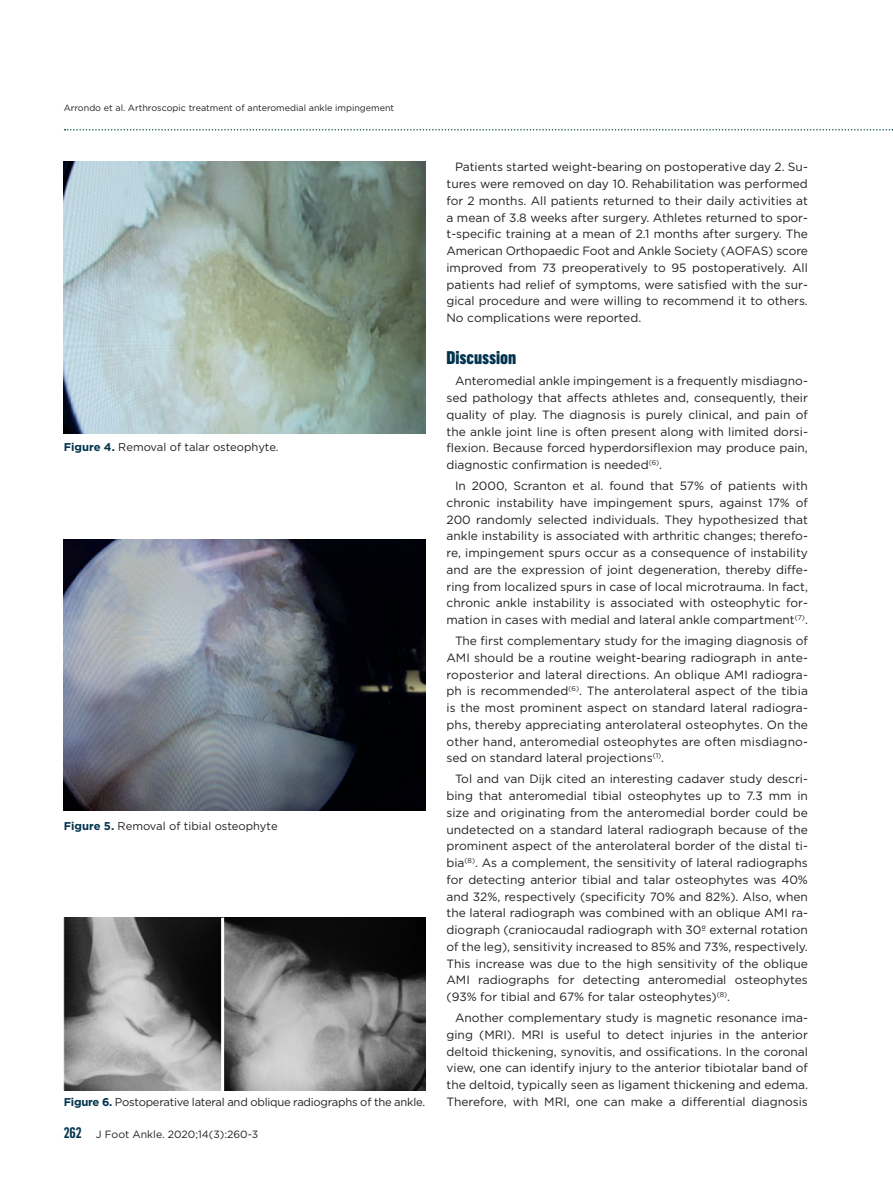
<style>
.page{position:relative;width:893px;height:1191px;background:#fff}
.page>*{position:absolute;margin:0;border:0;box-sizing:border-box;transform-origin:0 0}
.t1{font:900 18px "Flama Cond";color:#01344e}
.t2{font:12px/16.8px "Gotham";color:#231f20;text-align:justify}
.t3{font:11.25px "Gotham";color:#231f20}
.t4{font:11.25px "Gotham";letter-spacing:-.02em;color:#231f20}
.t5{font:10.5px "Gotham";color:#231f20}
.t6{font:9px "Gotham";color:#231f20}
.s1{font-weight:700;color:#01344e}
.s2{font-family:"Flama Cond";font-weight:600;font-size:15px;color:#01344e}
</style>
<div class="page">
<svg style="left:65px;top:129px;width:828px;height:1px"></svg>
<img style="left:64px;top:162px;width:361px;height:272px">
<img style="left:64px;top:539px;width:361px;height:271px">
<img style="left:64px;top:917px;width:361px;height:173px">
<hr style="left:221px;top:917px;width:3px;height:174px;background:#fff">
<p class="t6" style="left:64px;top:102px;width:332px">Arrondo et al. Arthroscopic treatment of anteromedial ankle impingement</p>
<p class="t3" style="left:64px;top:440px;width:216px"><span class="s1">Figure 4.</span> Removal of talar osteophyte.</p>
<p class="t3" style="left:64px;top:818px;width:215px"><span class="s1">Figure 5.</span> Removal of tibial osteophyte</p>
<p class="t4" style="left:64px;top:1094px;width:363px"><span class="s1">Figure 6.</span> Postoperative lateral and oblique radiographs of the ankle.</p>
<p class="t5" style="left:64px;top:1127px;width:196px"><span class="s2">262</span> J Foot Ankle. 2020;14(3):260-3</p>
<p class="t2" style="left:446px;top:158px;width:363px;text-indent:9px">Patients started weight-bearing on postoperative day 2. Su&shy;tures were removed on day 10. Rehabilitation was performed for 2 months. All patients returned to their daily activities at a mean of 3.8 weeks after surgery. Athletes returned to spor&shy;t-specific training at a mean of 2.1 months after surgery. The American Orthopaedic Foot and Ankle Society (AOFAS) score improved from 73 preoperatively to 95 postoperatively. All patients had relief of symptoms, were satisfied with the sur&shy;gical procedure and were willing to recommend it to others.<br>No complications were reported.</p>
<h1 class="t1" style="left:446px;top:344px;width:71px">Discussion</h1>
<p class="t2" style="left:446px;top:372px;width:363px;text-indent:9px">Anteromedial ankle impingement is a frequently misdiagno&shy;sed pathology that affects athletes and, consequently, their quality of play. The diagnosis is purely clinical, and pain of the ankle joint line is often present along with limited dorsi&shy;flexion. Because forced hyperdorsiflexion may produce pain, diagnostic confirmation is needed<sup>(6)</sup>.</p>
<p class="t2" style="left:446px;top:477px;width:363px;text-indent:9px">In 2000, Scranton et al. found that 57% of patients with chronic instability have impingement spurs, against 17% of 200 randomly selected individuals. They hypothesized that ankle instability is associated with arthritic changes; therefo&shy;re, impingement spurs occur as a consequence of instability and are the expression of joint degeneration, thereby diffe&shy;ring from localized spurs in case of local microtrauma. In fact, chronic ankle instability is associated with osteophytic for&shy;mation in cases with medial and lateral ankle compartment<sup>(7)</sup>.</p>
<p class="t2" style="left:446px;top:632px;width:363px;text-indent:9px">The first complementary study for the imaging diagnosis of AMI should be a routine weight-bearing radiograph in ante&shy;roposterior and lateral directions. An oblique AMI radiogra&shy;ph is recommended<sup>(6)</sup>. The anterolateral aspect of the tibia is the most prominent aspect on standard lateral radiogra&shy;phs, thereby appreciating anterolateral osteophytes. On the other hand, anteromedial osteophytes are often misdiagno&shy;sed on standard lateral projections<sup>(1)</sup>.</p>
<p class="t2" style="left:446px;top:770px;width:363px;text-indent:9px">Tol and van Dijk cited an interesting cadaver study descri&shy;bing that anteromedial tibial osteophytes up to 7.3 mm in size and originating from the anteromedial border could be undetected on a standard lateral radiograph because of the prominent aspect of the anterolateral border of the distal ti&shy;bia<sup>(8)</sup>. As a complement, the sensitivity of lateral radiographs for detecting anterior tibial and talar osteophytes was 40% and 32%, respectively (specificity 70% and 82%). Also, when the lateral radiograph was combined with an oblique AMI ra&shy;diograph (craniocaudal radiograph with 30º external rotation of the leg), sensitivity increased to 85% and 73%, respectively.<br>This increase was due to the high sensitivity of the oblique AMI radiographs for detecting anteromedial osteophytes (93% for tibial and 67% for talar osteophytes)<sup>(8)</sup>.</p>
<p class="t2" style="left:446px;top:1009px;width:363px;text-indent:9px">Another complementary study is magnetic resonance ima&shy;ging (MRI). MRI is useful to detect injuries in the anterior deltoid thickening, synovitis, and ossifications. In the coronal view, one can identify injury to the anterior tibiotalar band of the deltoid, typically seen as ligament thickening and edema.<br>Therefore, with MRI, one can make a differential diagnosis</p>
</div>
